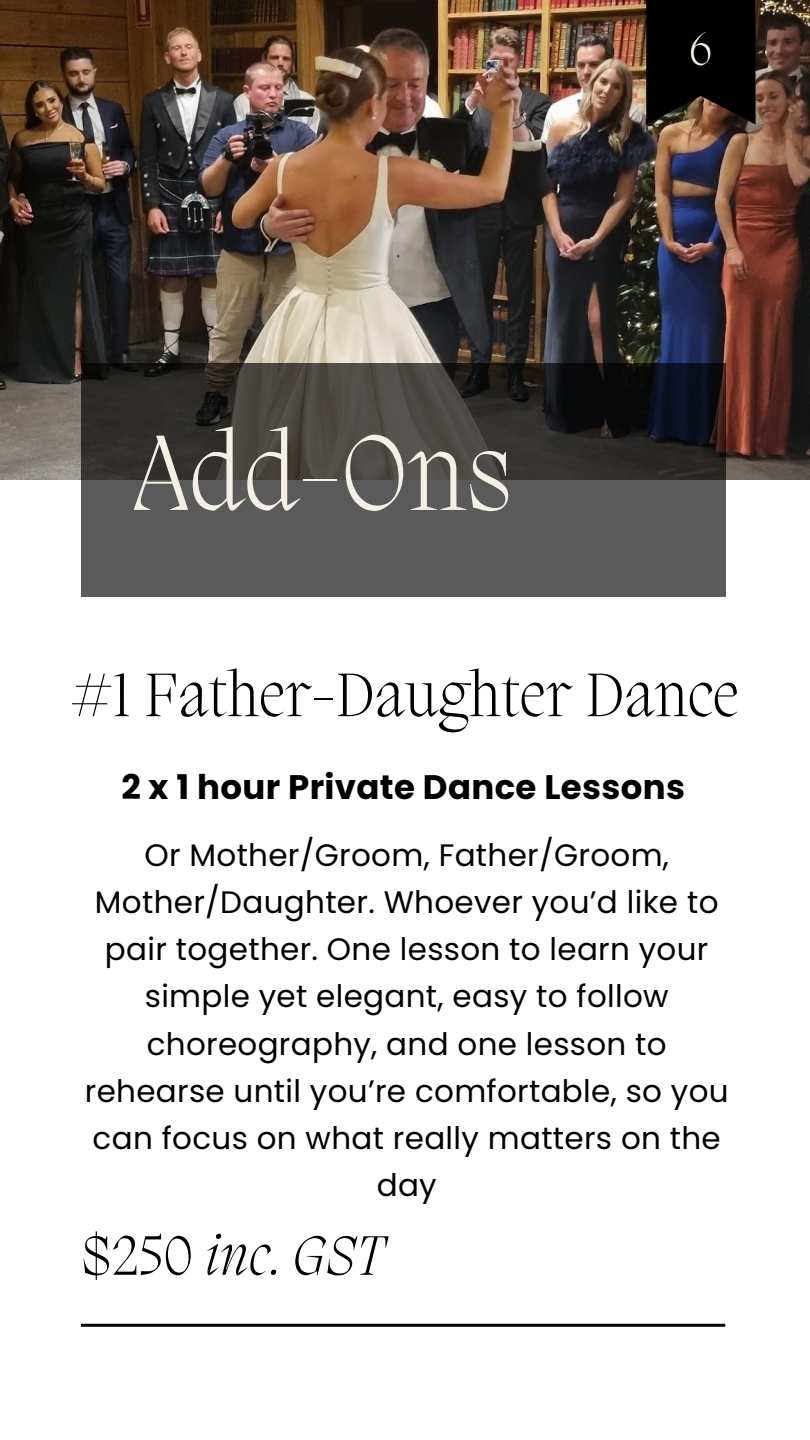
<style>
.page{position:relative;width:810px;height:1440px;background:#fff}
.page>*{position:absolute;margin:0;border:0;box-sizing:border-box;transform-origin:0 0}
.t1{font:200 110px "Migra";letter-spacing:.01em;color:#f5f0e6}
.t2{font:200 63px "Migra";letter-spacing:.01em;color:#000}
.t3{font:italic 200 57px "Migra";letter-spacing:.01em;color:#000}
.t4{font:200 47.9px "Migra";color:#f5f0e6}
.t5{font:700 34px "Poppins";letter-spacing:.01em;color:#000}
.t6{font:31px/47.2px "Poppins";letter-spacing:.01em;color:#000;text-align:center}
.s1{font-style:normal}
</style>
<div class="page">
<hr style="left:81px;top:1324px;width:644px;height:3px;background:#000">
<img style="left:0;top:0;width:810px;height:480px">
<svg style="left:81px;top:363px;width:644px;height:234px;background:#464544"></svg>
<svg style="left:646px;top:0;width:110px;height:124px;background:#0c0906"></svg>
<p class="t1" style="left:133px;top:421px;width:381px">Add-Ons</p>
<p class="t4" style="left:690px;top:26px;width:23px">6</p>
<p class="t2" style="left:71px;top:665px;width:669px">#1 Father-Daughter Dance</p>
<p class="t5" style="left:121px;top:764px;width:565px">2 x 1 hour Private Dance Lessons</p>
<p class="t6" style="left:85px;top:831px;width:645px">Or Mother/Groom, Father/Groom,<br>Mother/Daughter. Whoever you’d like to pair together. One lesson to learn your simple yet elegant, easy to follow choreography, and one lesson to rehearse until you’re comfortable, so you can focus on what really matters on the day</p>
<p class="t3" style="left:81px;top:1229px;width:304px"><span class="s1">$250</span> inc. GST</p>
</div>
